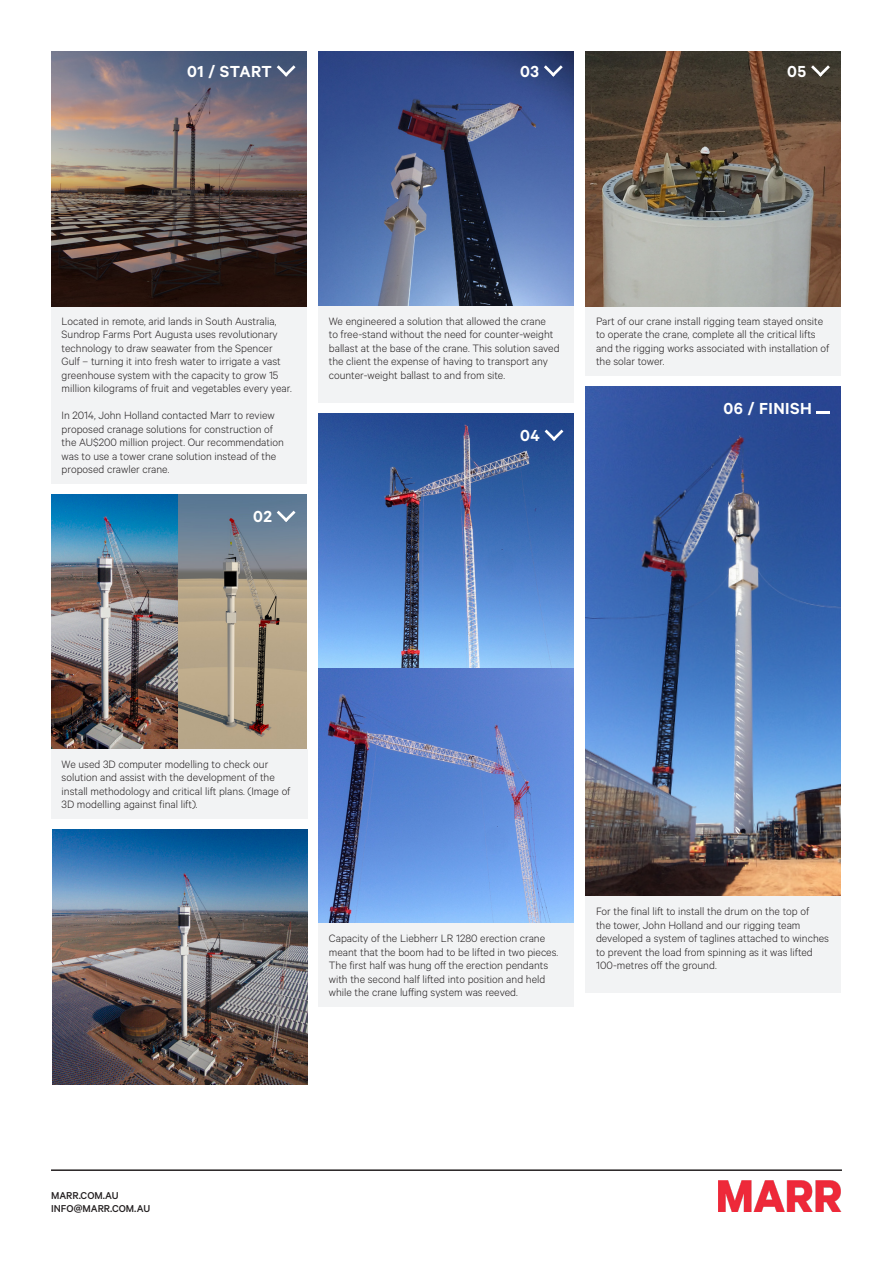
<style>
.page{position:relative;width:893px;height:1263px;background:#fff}
.page>*{position:absolute;margin:0;border:0;box-sizing:border-box;transform-origin:0 0}
.t1{font:600 18px "Calibre";letter-spacing:.025em;color:#fff}
.t2{font:300 12px/13.5px "Calibre";color:#231f20}
.t3{font:500 11.25px/12.8px "Calibre";color:#231f20}
</style>
<div class="page">
<div style="left:51px;top:306px;width:255px;height:178px;background:#f2f3f4"></div>
<img style="left:51px;top:51px;width:255px;height:255px">
<svg style="left:277px;top:65px;width:19px;height:12px"></svg>
<img style="left:51px;top:494px;width:255px;height:255px">
<div style="left:51px;top:749px;width:257px;height:70px;background:#f2f3f4"></div>
<svg style="left:277px;top:511px;width:19px;height:11px"></svg>
<hr style="left:51px;top:1169px;width:791px;height:2px;background:#231f20">
<img style="left:318px;top:51px;width:255px;height:255px">
<svg style="left:544px;top:65px;width:19px;height:12px"></svg>
<div style="left:318px;top:306px;width:255px;height:97px;background:#f2f3f4"></div>
<img style="left:319px;top:413px;width:254px;height:510px">
<div style="left:318px;top:923px;width:255px;height:84px;background:#f2f3f4"></div>
<svg style="left:545px;top:430px;width:18px;height:11px"></svg>
<div style="left:585px;top:306px;width:255px;height:70px;background:#f2f3f4"></div>
<img style="left:585px;top:51px;width:255px;height:255px">
<svg style="left:811px;top:65px;width:19px;height:12px"></svg>
<img style="left:52px;top:830px;width:256px;height:255px">
<img style="left:585px;top:386px;width:255px;height:511px">
<div style="left:585px;top:897px;width:255px;height:96px;background:#f2f3f4"></div>
<svg style="left:817px;top:411px;width:13px;height:3px"></svg>
<img style="left:718px;top:1181px;width:124px;height:31px">
<p class="t1" style="left:187px;top:60px;width:86px">01 / START</p>
<p class="t1" style="left:520px;top:60px;width:20px">03</p>
<p class="t1" style="left:787px;top:60px;width:21px">05</p>
<p class="t2" style="left:62px;top:314px;width:232px">Located in remote, arid lands in South Australia, Sundrop Farms Port Augusta uses revolutionary technology to draw seawater from the Spencer Gulf – turning it into fresh water to irrigate a vast greenhouse system with the capacity to grow 15 million kilograms of fruit and vegetables every year.</p>
<p class="t2" style="left:62px;top:408px;width:224px">In 2014, John Holland contacted Marr to review proposed cranage solutions for construction of the AU$200 million project. Our recommendation was to use a tower crane solution instead of the proposed crawler crane.</p>
<p class="t1" style="left:253px;top:506px;width:20px">02</p>
<p class="t2" style="left:329px;top:314px;width:232px">We engineered a solution that allowed the crane<br>to free-stand without the need for counter-weight ballast at the base of the crane. This solution saved the client the expense of having to transport any counter-weight ballast to and from site.</p>
<p class="t1" style="left:520px;top:425px;width:21px">04</p>
<p class="t2" style="left:596px;top:314px;width:235px">Part of our crane install rigging team stayed onsite to operate the crane, complete all the critical lifts and the rigging works associated with installation of the solar tower.</p>
<p class="t1" style="left:723px;top:398px;width:90px">06 / FINISH</p>
<p class="t2" style="left:62px;top:757px;width:230px">We used 3D computer modelling to check our solution and assist with the development of the install methodology and critical lift plans. (Image of 3D modelling against final lift).</p>
<p class="t2" style="left:329px;top:931px;width:231px">Capacity of the Liebherr LR 1280 erection crane meant that the boom had to be lifted in two pieces.<br>The first half was hung off the erection pendants with the second half lifted into position and held while the crane luffing system was reeved.</p>
<p class="t2" style="left:596px;top:904px;width:235px">For the final lift to install the drum on the top of<br>the tower, John Holland and our rigging team developed a system of taglines attached to winches to prevent the load from spinning as it was lifted 100-metres off the ground.</p>
<p class="t3" style="left:51px;top:1189px;width:101px">MARR.COM.AU<br>INFO@MARR.COM.AU</p>
</div>
